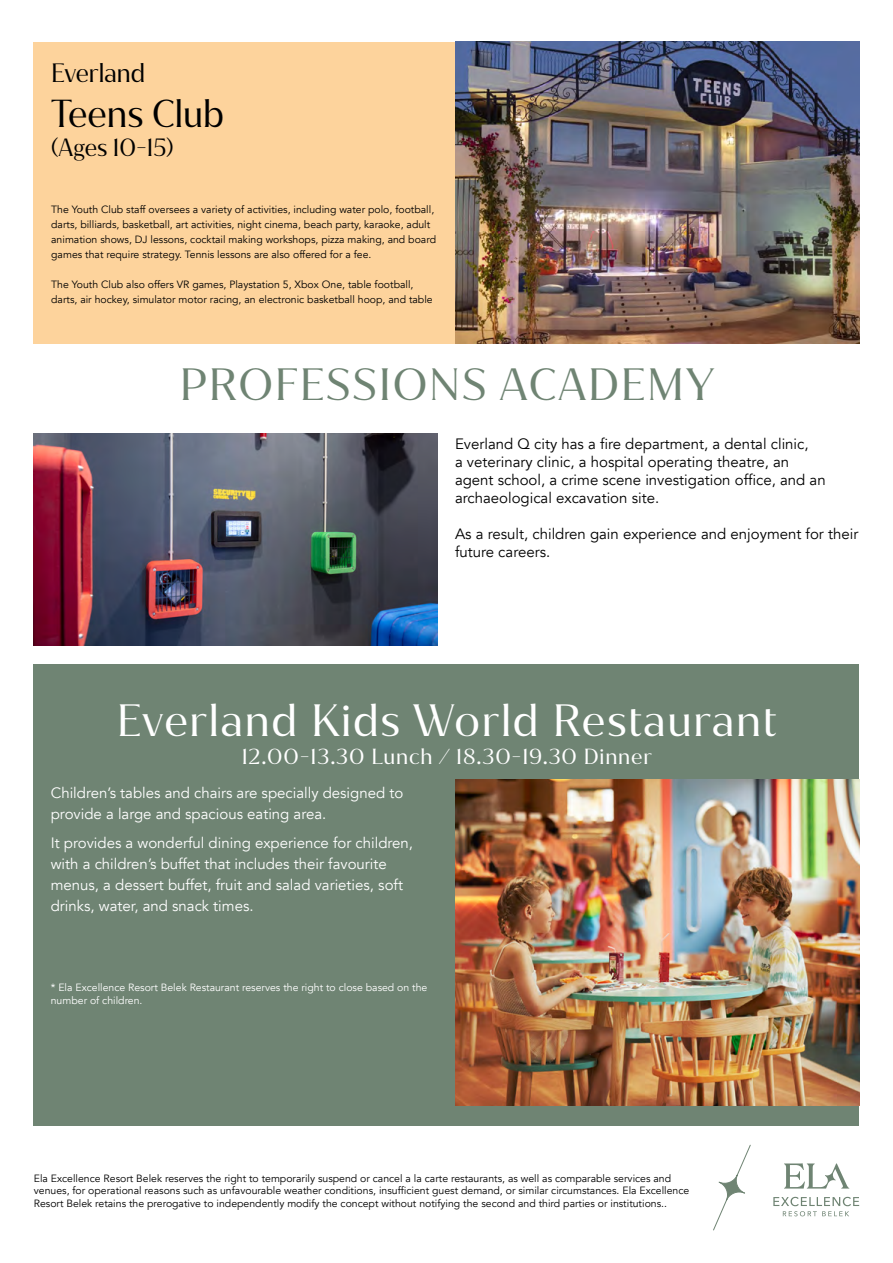
<style>
.page{position:relative;width:893px;height:1263px;background:#fff}
.page>*{position:absolute;margin:0;border:0;box-sizing:border-box;transform-origin:0 0}
.t1{font:43.5px "Jazmin";letter-spacing:.04em;color:#fff}
.t2{font:43.5px "Jazmin";letter-spacing:.04em;color:#6f8473}
.t3{font:37.5px "Jazmin";color:#000;scale:.95 1}
.t4{font:25.5px "Jazmin";color:#000;scale:.95 1}
.t5{font:24px "Jazmin";color:#000;scale:.95 1}
.t6{font:21px "Jazmin";letter-spacing:.04em;color:#fff}
.t7{font:15px/21px "Avenir";color:#fff}
.t8{font:15px/18px "Avenir";color:#000}
.t9{font:10.5px/15px "Avenir";color:#000}
.t10{font:10.5px/12.6px "Avenir";color:#fff}
</style>
<div class="page">
<svg style="left:784px;top:1163px;width:65px;height:25px"></svg>
<svg style="left:773px;top:1197px;width:86px;height:19px"></svg>
<svg style="left:719px;top:1175px;width:26px;height:25px"></svg>
<div style="left:719px;top:1174px;width:26px;height:27px;border:1px solid #6f8473;border-radius:7px"></div>
<svg style="left:713px;top:1199px;width:14px;height:32px"></svg>
<svg style="left:736px;top:1144px;width:15px;height:31px"></svg>
<div style="left:34px;top:664px;width:825px;height:461px;background:#6f8473"></div>
<img style="left:455px;top:780px;width:404px;height:325px">
<img style="left:34px;top:434px;width:404px;height:211px">
<div style="left:34px;top:42px;width:421px;height:301px;background:#fdd39c"></div>
<img style="left:455px;top:41px;width:404px;height:302px">
<h3 class="t4" style="left:51px;top:57px;width:100px">Everland</h3>
<h2 class="t3" style="left:51px;top:91px;width:183px">Teens Club</h2>
<h3 class="t5" style="left:51px;top:133px;width:130px">(Ages 10-15)</h3>
<p class="t9" style="left:51px;top:202px;width:386px">The Youth Club staff oversees a variety of activities, including water polo, football, darts, billiards, basketball, art activities, night cinema, beach party, karaoke, adult animation shows, DJ lessons, cocktail making workshops, pizza making, and board games that require strategy. Tennis lessons are also offered for a fee.</p>
<p class="t9" style="left:51px;top:277px;width:383px">The Youth Club also offers VR games, Playstation 5, Xbox One, table football, darts, air hockey, simulator motor racing, an electronic basketball hoop, and table</p>
<h1 class="t2" style="left:180px;top:359px;width:536px">PROFESSIONS ACADEMY</h1>
<h3 class="t8" style="left:455px;top:435px;width:372px">Everland Q city has a fire department, a dental clinic,<br>a veterinary clinic, a hospital operating theatre, an agent school, a crime scene investigation office, and an archaeological excavation site.</h3>
<h3 class="t8" style="left:455px;top:525px;width:405px">As a result, children gain experience and enjoyment for their future careers.</h3>
<h1 class="t1" style="left:117px;top:694px;width:661px">Everland Kids World Restaurant</h1>
<h3 class="t6" style="left:242px;top:744px;width:412px">12.00-13.30 Lunch / 18.30-19.30 Dinner</h3>
<h3 class="t7" style="left:51px;top:782px;width:354px">Children’s tables and chairs are specially designed to provide a large and spacious eating area.</h3>
<h3 class="t7" style="left:51px;top:833px;width:364px">It provides a wonderful dining experience for children, with a children’s buffet that includes their favourite menus, a dessert buffet, fruit and salad varieties, soft drinks, water, and snack times.</h3>
<p class="t10" style="left:51px;top:982px;width:378px">* Ela Excellence Resort Belek Restaurant reserves the right to close based on the number of children.</p>
<p class="t9" style="left:34px;top:1172px;width:657px;line-height:12.6px">Ela Excellence Resort Belek reserves the right to temporarily suspend or cancel a la carte restaurants, as well as comparable services and venues, for operational reasons such as unfavourable weather conditions, insufficient guest demand, or similar circumstances. Ela Excellence<br>Resort Belek retains the prerogative to independently modify the concept without notifying the second and third parties or institutions..</p>
</div>
